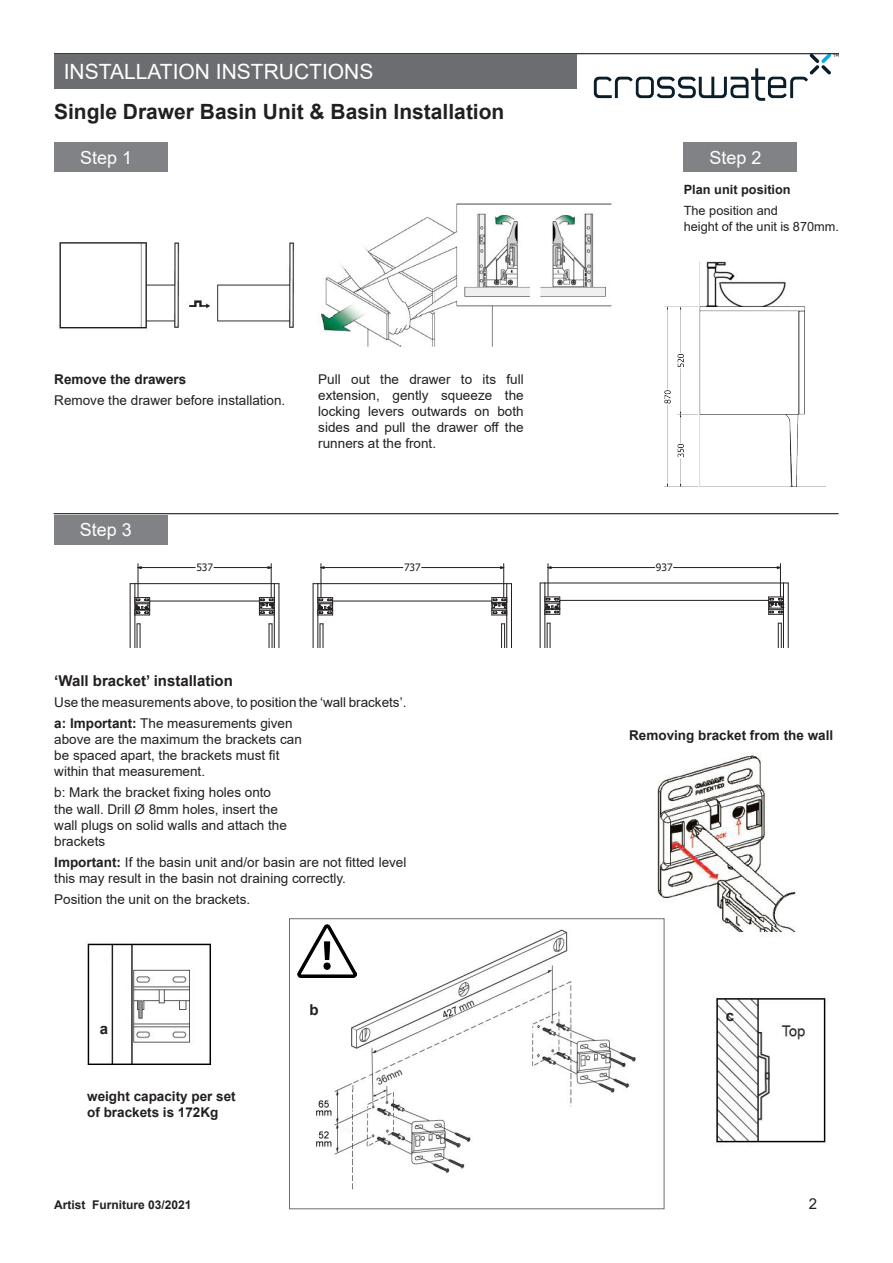
<style>
.page{position:relative;width:893px;height:1263px;background:#fff}
.page>*{position:absolute;margin:0;border:0;box-sizing:border-box;transform-origin:0 0}
.t1{font:700 21px "Arial";color:#231f20}
.t2{font:21px "Arial";color:#fff}
.t3{font:18px "Arial";color:#fff}
.t4{font:700 15px "Arial";color:#231f20}
.t5{font:15px "Arial";color:#231f20}
.t6{font:13.5px/16.2px "Arial";color:#231f20}
.t7{font:700 13.5px/16.2px "Arial";color:#231f20}
.t8{font:12.75px "Arial";color:#231f20}
.t9{font:700 12.75px "Arial";color:#231f20}
.t10{font:700 12px "Arial";color:#231f20}
.t11{font:10.2px "Tahoma";letter-spacing:.005em;color:#231f20}
.s1{font-weight:700}
</style>
<div class="page">
<img style="left:716px;top:998px;width:110px;height:146px">
<img style="left:316px;top:924px;width:320px;height:266px">
<img style="left:87px;top:943px;width:125px;height:123px">
<svg style="left:594px;top:54px;width:244px;height:47px"></svg>
<hr style="left:54px;top:53px;width:785px;height:1px;background:#000001">
<div style="left:54px;top:54px;width:523px;height:34px;background:#6c6d70"></div>
<div style="left:54px;top:143px;width:114px;height:29px;background:#808285"></div>
<div style="left:54px;top:515px;width:113px;height:29px;background:#808285"></div>
<hr style="left:54px;top:513px;width:784px;height:1px;background:#000001">
<img style="left:59px;top:242px;width:235px;height:87px">
<div style="left:684px;top:143px;width:113px;height:29px;background:#808285"></div>
<img style="left:657px;top:753px;width:139px;height:186px">
<img style="left:318px;top:203px;width:294px;height:144px">
<svg style="left:136px;top:597px;width:14px;height:19px"></svg>
<svg style="left:259px;top:597px;width:15px;height:19px"></svg>
<hr style="left:279px;top:584px;width:1px;height:63px;background:#231f20">
<hr style="left:274px;top:584px;width:1px;height:63px;background:#231f20">
<hr style="left:130px;top:584px;width:1px;height:63px;background:#231f20">
<hr style="left:135px;top:584px;width:1px;height:63px;background:#231f20">
<svg style="left:269px;top:623px;width:4px;height:24px"></svg>
<svg style="left:137px;top:623px;width:4px;height:24px"></svg>
<hr style="left:135px;top:583px;width:139px;height:1px;background:#231f20">
<hr style="left:150px;top:601px;width:109px;height:1px;background:#231f20">
<svg style="left:318px;top:597px;width:15px;height:19px"></svg>
<svg style="left:491px;top:597px;width:15px;height:19px"></svg>
<hr style="left:511px;top:584px;width:1px;height:63px;background:#231f20">
<hr style="left:506px;top:584px;width:1px;height:63px;background:#231f20">
<hr style="left:313px;top:584px;width:1px;height:63px;background:#231f20">
<hr style="left:317px;top:584px;width:1px;height:63px;background:#231f20">
<svg style="left:501px;top:623px;width:4px;height:24px"></svg>
<svg style="left:320px;top:623px;width:4px;height:24px"></svg>
<hr style="left:318px;top:583px;width:189px;height:1px;background:#231f20">
<hr style="left:333px;top:601px;width:159px;height:1px;background:#231f20">
<hr style="left:788px;top:583px;width:1px;height:64px;background:#231f20">
<hr style="left:783px;top:583px;width:1px;height:64px;background:#231f20">
<hr style="left:540px;top:583px;width:1px;height:64px;background:#231f20">
<hr style="left:545px;top:583px;width:1px;height:64px;background:#231f20">
<svg style="left:778px;top:623px;width:4px;height:24px"></svg>
<svg style="left:547px;top:623px;width:4px;height:24px"></svg>
<hr style="left:545px;top:583px;width:238px;height:1px;background:#231f20">
<hr style="left:560px;top:600px;width:209px;height:1px;background:#231f20">
<svg style="left:545px;top:597px;width:15px;height:18px"></svg>
<svg style="left:768px;top:597px;width:15px;height:18px"></svg>
<hr style="left:141px;top:567px;width:54px;height:1px;background:#231f20">
<hr style="left:214px;top:567px;width:54px;height:1px;background:#231f20">
<hr style="left:271px;top:564px;width:1px;height:33px;background:#231f20">
<hr style="left:138px;top:564px;width:1px;height:33px;background:#231f20">
<hr style="left:324px;top:567px;width:79px;height:1px;background:#231f20">
<hr style="left:422px;top:567px;width:79px;height:1px;background:#231f20">
<hr style="left:503px;top:564px;width:1px;height:33px;background:#231f20">
<hr style="left:321px;top:564px;width:1px;height:33px;background:#231f20">
<hr style="left:551px;top:567px;width:104px;height:1px;background:#231f20">
<hr style="left:673px;top:567px;width:104px;height:1px;background:#231f20">
<hr style="left:780px;top:564px;width:1px;height:32px;background:#231f20">
<hr style="left:548px;top:564px;width:1px;height:32px;background:#231f20">
<img style="left:664px;top:261px;width:162px;height:226px">
<div style="left:289px;top:918px;width:375px;height:291px;border:1px solid #6c6d70"></div>
<img style="left:298px;top:925px;width:58px;height:53px">
<p class="t2" style="left:64px;top:57px;width:311px">INSTALLATION INSTRUCTIONS</p>
<p class="t1" style="left:54px;top:97px;width:452px">Single Drawer Basin Unit &amp; Basin Installation</p>
<p class="t3" style="left:80px;top:145px;width:54px">Step 1</p>
<p class="t3" style="left:710px;top:145px;width:54px">Step 2</p>
<p class="t9" style="left:684px;top:181px;width:108px">Plan unit position</p>
<p class="t8" style="left:684px;top:202px;width:96px">The position and</p>
<p class="t8" style="left:684px;top:217px;width:157px">height of the unit is 870mm.</p>
<p class="t7" style="left:54px;top:371px;width:134px">Remove the drawers</p>
<p class="t6" style="left:54px;top:392px;width:233px">Remove the drawer before installation.</p>
<p class="t3" style="left:80px;top:518px;width:54px">Step 3</p>
<p class="t6" style="left:318px;top:371px;width:207px;text-align:justify">Pull out the drawer to its full extension, gently squeeze the locking levers outwards on both sides and pull the drawer off the runners at the front.</p>
<p class="t11" style="left:196px;top:561px;width:18px">537</p>
<p class="t11" style="left:404px;top:561px;width:18px">737</p>
<p class="t11" style="left:656px;top:561px;width:18px">937</p>
<p class="t4" style="left:54px;top:670px;width:180px">‘Wall bracket’ installation</p>
<p class="t6" style="left:54px;top:694px;width:354px">Use the measurements above, to position the ‘wall brackets’.</p>
<p class="t6" style="left:54px;top:715px;width:240px"><span class="s1">a: Important:</span> The measurements given</p>
<p class="t6" style="left:54px;top:731px;width:249px">above are the maximum the brackets can</p>
<p class="t6" style="left:54px;top:747px;width:227px">be spaced apart, the brackets must fit</p>
<p class="t6" style="left:54px;top:763px;width:152px">within that measurement.</p>
<p class="t6" style="left:54px;top:784px;width:218px">b: Mark the bracket fixing holes onto</p>
<p class="t6" style="left:54px;top:801px;width:225px">the wall. Drill Ø 8mm holes, insert the</p>
<p class="t6" style="left:54px;top:817px;width:234px">wall plugs on solid walls and attach the</p>
<p class="t6" style="left:54px;top:833px;width:53px">brackets</p>
<p class="t6" style="left:54px;top:854px;width:354px"><span class="s1">Important:</span> If the basin unit and/or basin are not fitted level this may result in the basin not draining correctly.</p>
<p class="t6" style="left:54px;top:891px;width:197px">Position the unit on the brackets.</p>
<p class="t4" style="left:100px;top:1018px;width:10px">a</p>
<p class="t7" style="left:87px;top:1088px;width:150px">weight capacity per set of brackets is 172Kg</p>
<p class="t10" style="left:54px;top:1196px;width:139px">Artist Furniture 03/2021</p>
<p class="t4" style="left:309px;top:999px;width:11px">b</p>
<p class="t7" style="left:629px;top:727px;width:206px">Removing bracket from the wall</p>
<p class="t4" style="left:726px;top:1005px;width:10px">c</p>
<p class="t5" style="left:809px;top:1193px;width:10px">2</p>
</div>
